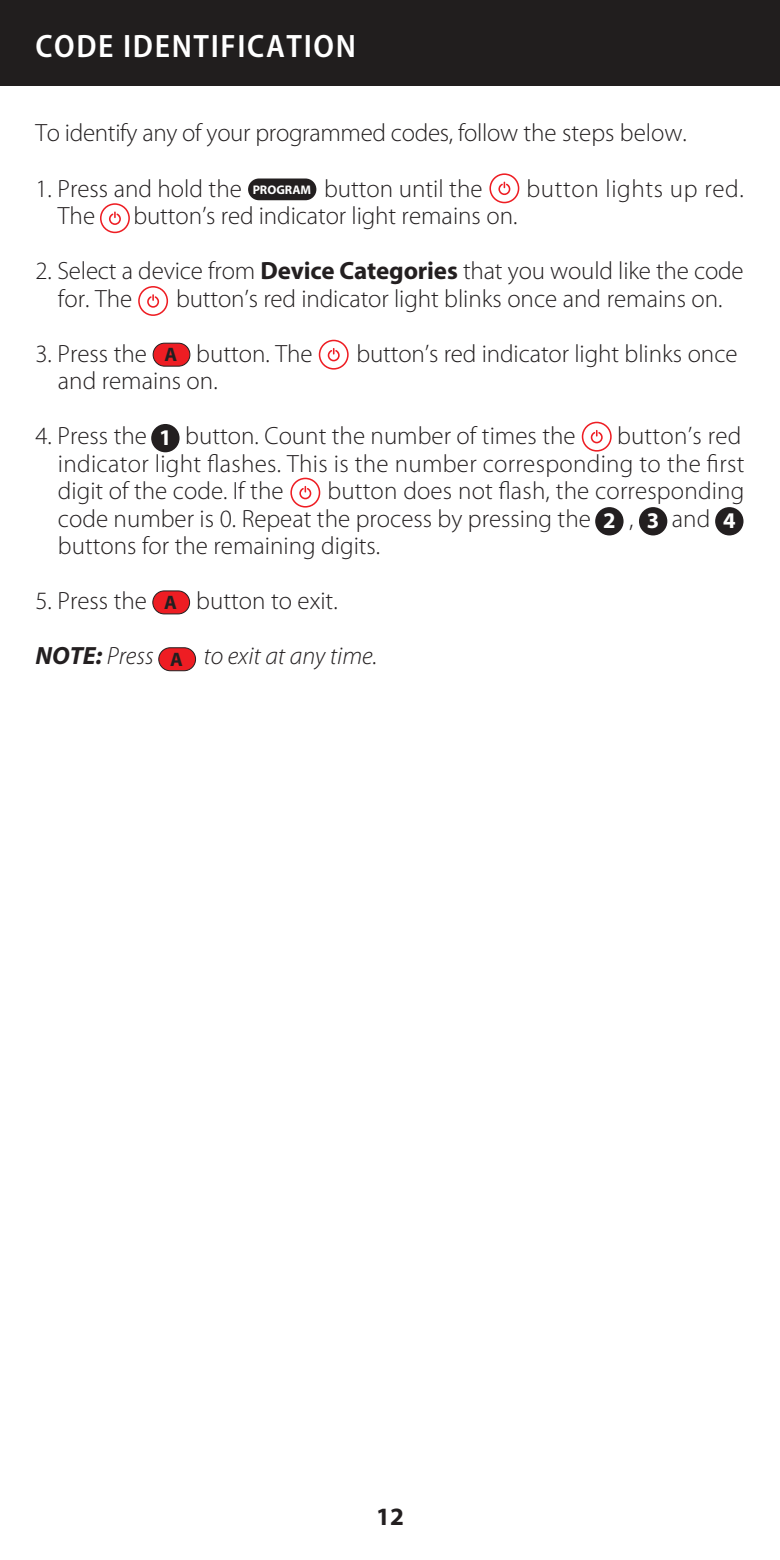
<style>
.page{position:relative;width:780px;height:1560px;background:#fff}
.page>*{position:absolute;margin:0;border:0;box-sizing:border-box;transform-origin:0 0}
.t1{font:600 semi-condensed 32.5px "Myriad Pro";letter-spacing:.05em;color:#fff}
.t2{font:300 25px/27.5px "Myriad Pro";color:#231f20}
.t3{font:300 25px "Myriad Pro";letter-spacing:.025em;color:#231f20}
.t4{font:italic 300 25px "Myriad Pro";color:#231f20}
.t5{font:italic 700 25px "Myriad Pro";color:#231f20}
.t6{font:700 25px "Myriad Pro";color:#231f20}
.t7{font:700 22.5px "Myriad Pro";color:#fff}
.t8{font:700 19.5px "Myriad Pro";color:#231f20}
.t9{font:700 12.5px "Myriad Pro";color:#fff}
.s1{font-weight:700}
.s2{font-weight:300}
</style>
<div class="page">
<div style="left:0;top:0;width:780px;height:85px;background:#211e1e"></div>
<svg style="left:581px;top:421px;width:31px;height:31px"></svg>
<svg style="left:290px;top:477px;width:31px;height:31px"></svg>
<svg style="left:488px;top:85px;width:32px;height:119px"></svg>
<svg style="left:100px;top:203px;width:30px;height:31px"></svg>
<svg style="left:138px;top:286px;width:31px;height:30px"></svg>
<svg style="left:318px;top:339px;width:31px;height:31px"></svg>
<div style="left:248px;top:178px;width:68px;height:22px;background:#231f20;border-radius:11px"></div>
<div style="left:151px;top:424px;width:28px;height:28px;background:#231f20;border-radius:50%"></div>
<div style="left:595px;top:507px;width:28px;height:28px;background:#231f20;border-radius:50%"></div>
<div style="left:639px;top:507px;width:28px;height:28px;background:#231f20;border-radius:50%"></div>
<div style="left:715px;top:507px;width:28px;height:28px;background:#231f20;border-radius:50%"></div>
<div style="left:153px;top:591px;width:36px;height:23px;background:#ee1d23;border-radius:11px"></div>
<div style="left:152px;top:590px;width:38px;height:24px;border:1px solid #231f20;border-radius:11px"></div>
<div style="left:159px;top:647px;width:36px;height:23px;background:#ee1d23;border-radius:11px"></div>
<div style="left:158px;top:647px;width:38px;height:24px;border:1px solid #231f20;border-radius:11px"></div>
<div style="left:153px;top:343px;width:37px;height:23px;background:#ee1d23;border-radius:11px"></div>
<div style="left:153px;top:343px;width:37px;height:23px;border:1px solid #231f20;border-radius:11px"></div>
<h1 class="t1" style="left:35px;top:29px;width:322px">CODE IDENTIFICATION</h1>
<p class="t2" style="left:35px;top:120px;width:653px">To identify any of your programmed codes, follow the steps below.</p>
<p class="t2" style="left:35px;top:175px;width:208px">1. Press and hold the</p>
<p class="t2" style="left:324px;top:175px;width:160px">button until the</p>
<p class="t3" style="left:526px;top:174px;width:219px">button lights up red.</p>
<p class="t2" style="left:58px;top:202px;width:39px">The</p>
<p class="t2" style="left:133px;top:202px;width:385px">button’s red indicator light remains on.</p>
<p class="t2" style="left:58px;top:257px;width:687px;text-indent:-23px">2. Select a device from <span class="s1">Device Categories</span> that you would like the code for. The</p>
<p class="t9" style="left:253px;top:181px;width:60px">PROGRAM</p>
<p class="t2" style="left:176px;top:285px;width:548px">button’s red indicator light blinks once and remains on.</p>
<p class="t2" style="left:35px;top:340px;width:113px">3. Press the</p>
<p class="t2" style="left:196px;top:340px;width:118px">button. The</p>
<p class="t2" style="left:356px;top:340px;width:383px">button’s red indicator light blinks once</p>
<p class="t2" style="left:58px;top:367px;width:161px">and remains on.</p>
<p class="t2" style="left:35px;top:422px;width:113px">4. Press the</p>
<p class="t2" style="left:185px;top:422px;width:392px">button. Count the number of times the</p>
<p class="t8" style="left:164px;top:342px;width:14px">A</p>
<p class="t2" style="left:58px;top:422px;width:688px;text-indent:559px">button’s red indicator light flashes. This is the number corresponding to the first digit of the code. If the</p>
<p class="t7" style="left:159px;top:423px;width:14px">1</p>
<p class="t2" style="left:58px;top:477px;width:688px;text-indent:269px">button does not flash, the corresponding code number is 0. Repeat the process by pressing the</p>
<p class="t2" style="left:672px;top:505px;width:40px">and</p>
<p class="t7" style="left:603px;top:506px;width:14px">2</p>
<p class="t7" style="left:647px;top:506px;width:14px">3</p>
<p class="t7" style="left:723px;top:506px;width:14px">4</p>
<p class="t2" style="left:629px;top:505px;width:6px">,</p>
<p class="t2" style="left:58px;top:532px;width:324px">buttons for the remaining digits.</p>
<p class="t2" style="left:35px;top:587px;width:113px">5. Press the</p>
<p class="t2" style="left:196px;top:587px;width:143px">button to exit.</p>
<p class="t5" style="left:35px;top:639px;width:120px">NOTE: <span class="s2">Press</span></p>
<p class="t4" style="left:203px;top:642px;width:175px">to exit at any time.</p>
<p class="t8" style="left:164px;top:589px;width:14px">A</p>
<p class="t8" style="left:170px;top:646px;width:14px">A</p>
<p class="t6" style="left:376px;top:1499px;width:29px">12</p>
</div>
